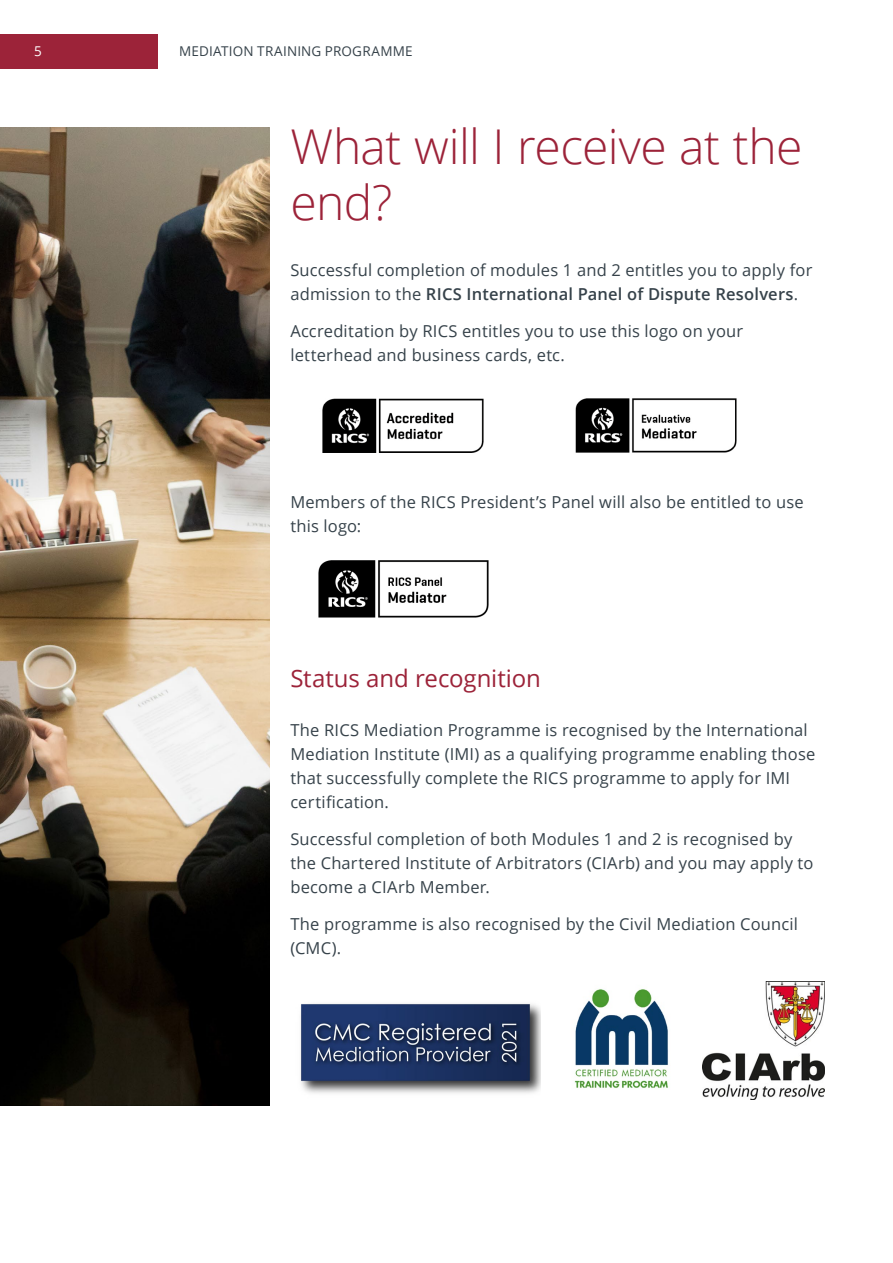
<style>
.page{position:relative;width:893px;height:1263px;background:#fff}
.page>*{position:absolute;margin:0;border:0;box-sizing:border-box;transform-origin:0 0}
.t1{font:300 48px/55.5px "Open Sans";letter-spacing:-.01em;color:#9c2339}
.t2{font:24px "Open Sans";letter-spacing:-.005em;color:#9c2339}
.t3{font:16.5px/24px "Open Sans";letter-spacing:.01em;color:#36424a}
.t4{font:13.5px "Open Sans";letter-spacing:.01em;color:#36424a}
.t5{font:13.5px "Open Sans";color:#fff}
.s1{font-weight:600}
</style>
<div class="page">
<img style="left:318px;top:560px;width:171px;height:58px">
<img style="left:322px;top:398px;width:162px;height:55px">
<img style="left:575px;top:398px;width:162px;height:55px">
<img style="left:300px;top:1003px;width:240px;height:90px">
<img style="left:574px;top:989px;width:95px;height:100px">
<img style="left:703px;top:981px;width:121px;height:118px">
<img style="left:0;top:128px;width:269px;height:978px">
<div style="left:0;top:34px;width:158px;height:34px;background:#9c2339"></div>
<p class="t5" style="left:34px;top:42px;width:9px">5</p>
<p class="t4" style="left:179px;top:42px;width:235px">MEDIATION TRAINING PROGRAMME</p>
<h1 class="t1" style="left:290px;top:118px;width:514px">What will I receive at the end?</h1>
<p class="t3" style="left:290px;top:258px;width:524px">Successful completion of modules 1 and 2 entitles you to apply for admission to the <span class="s1">RICS International Panel of Dispute Resolvers</span>.</p>
<p class="t3" style="left:290px;top:319px;width:454px">Accreditation by RICS entitles you to use this logo on your letterhead and business cards, etc.</p>
<p class="t3" style="left:290px;top:490px;width:515px">Members of the RICS President’s Panel will also be entitled to use this logo:</p>
<h2 class="t2" style="left:290px;top:661px;width:252px">Status and recognition</h2>
<p class="t3" style="left:290px;top:718px;width:527px">The RICS Mediation Programme is recognised by the International Mediation Institute (IMI) as a qualifying programme enabling those that successfully complete the RICS programme to apply for IMI certification.</p>
<p class="t3" style="left:290px;top:826px;width:525px">Successful completion of both Modules 1 and 2 is recognised by the Chartered Institute of Arbitrators (CIArb) and you may apply to become a CIArb Member.</p>
<p class="t3" style="left:290px;top:911px;width:509px">The programme is also recognised by the Civil Mediation Council (CMC).</p>
</div>
